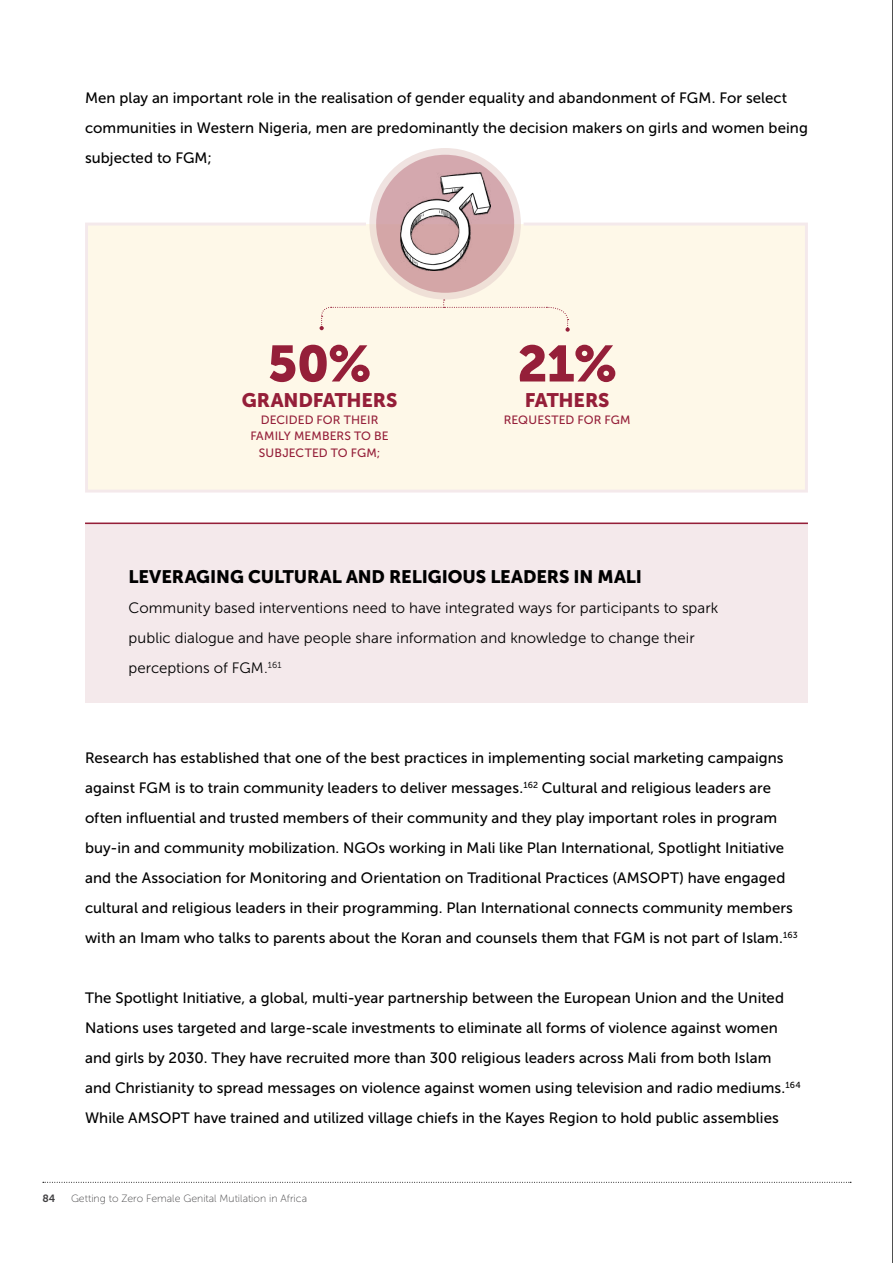
<style>
.page{position:relative;width:893px;height:1263px;background:#fff}
.page>*{position:absolute;margin:0;border:0;box-sizing:border-box;transform-origin:0 0}
.t1{font:50.55px "Museo Sans 900";color:#951f39}
.t2{font:19.5px "Museo Sans 900";letter-spacing:-.01em;color:#951f39}
.t3{font:18px "Museo Sans 900";letter-spacing:-.005em;color:#000}
.t4{font:15px/30px "Museo Sans 500";letter-spacing:.005em;color:#000}
.t5{font:15px/30px "Museo Sans 300";color:#000}
.t6{font:12px/16.5px "Museo Sans 500";letter-spacing:.01em;color:#951f39;text-align:center}
.t7{font:10.5px "Museo Sans 100";color:#414042}
.t8{font:10.5px "Museo Sans 700";color:#414042}
</style>
<div class="page">
<svg style="left:43px;top:1182px;width:808px;height:1px"></svg>
<div style="left:85px;top:223px;width:723px;height:270px;background:#fef8e8"></div>
<svg style="left:369px;top:148px;width:152px;height:151px;background:#efe1db"></svg>
<div style="left:376px;top:155px;width:138px;height:138px;background:#d4a6a7;border-radius:50%"></div>
<img style="left:400px;top:173px;width:90px;height:98px">
<div style="left:320px;top:299px;width:250px;height:33px;background:#fef8e8"></div>
<div style="left:85px;top:523px;width:723px;height:180px;background:#f4e9eb"></div>
<hr style="left:85px;top:523px;width:723px;height:1px;background:#951f39">
<hr style="left:892px;top:0;width:1px;height:1263px;background:#000">
<p class="t4" style="left:85px;top:82px;width:724px">Men play an important role in the realisation of gender equality and abandonment of FGM. For select communities in Western Nigeria, men are predominantly the decision makers on girls and women being subjected to FGM;</p>
<h1 class="t1" style="left:268px;top:335px;width:105px">50%</h1>
<h2 class="t2" style="left:242px;top:389px;width:157px">GRANDFATHERS</h2>
<p class="t6" style="left:250px;top:411px;width:140px">DECIDED FOR THEIR<br>FAMILY MEMBERS TO BE<br>SUBJECTED TO FGM;</p>
<h1 class="t1" style="left:517px;top:335px;width:101px">21%</h1>
<h2 class="t2" style="left:525px;top:389px;width:86px">FATHERS</h2>
<p class="t6" style="left:504px;top:411px;width:128px">REQUESTED FOR FGM</p>
<p class="t3" style="left:129px;top:566px;width:515px">LEVERAGING CULTURAL AND RELIGIOUS LEADERS IN MALI</p>
<p class="t5" style="left:129px;top:592px;width:591px">Community based interventions need to have integrated ways for participants to spark public dialogue and have people share information and knowledge to change their perceptions of FGM.<sup>161</sup></p>
<p class="t4" style="left:85px;top:742px;width:714px">Research has established that one of the best practices in implementing social marketing campaigns against FGM is to train community leaders to deliver messages.<sup>162</sup> Cultural and religious leaders are often influential and trusted members of their community and they play important roles in program buy-in and community mobilization. NGOs working in Mali like Plan International, Spotlight Initiative and the Association for Monitoring and Orientation on Traditional Practices (AMSOPT) have engaged cultural and religious leaders in their programming. Plan International connects community members with an Imam who talks to parents about the Koran and counsels them that FGM is not part of Islam.<sup>163</sup></p>
<p class="t4" style="left:85px;top:982px;width:717px">The Spotlight Initiative, a global, multi-year partnership between the European Union and the United Nations uses targeted and large-scale investments to eliminate all forms of violence against women and girls by 2030. They have recruited more than 300 religious leaders across Mali from both Islam and Christianity to spread messages on violence against women using television and radio mediums.<sup>164<br></sup>While AMSOPT have trained and utilized village chiefs in the Kayes Region to hold public assemblies</p>
<p class="t8" style="left:43px;top:1192px;width:14px">84</p>
<p class="t7" style="left:71px;top:1192px;width:238px">Getting to Zero Female Genital Mutilation in Africa</p>
</div>
